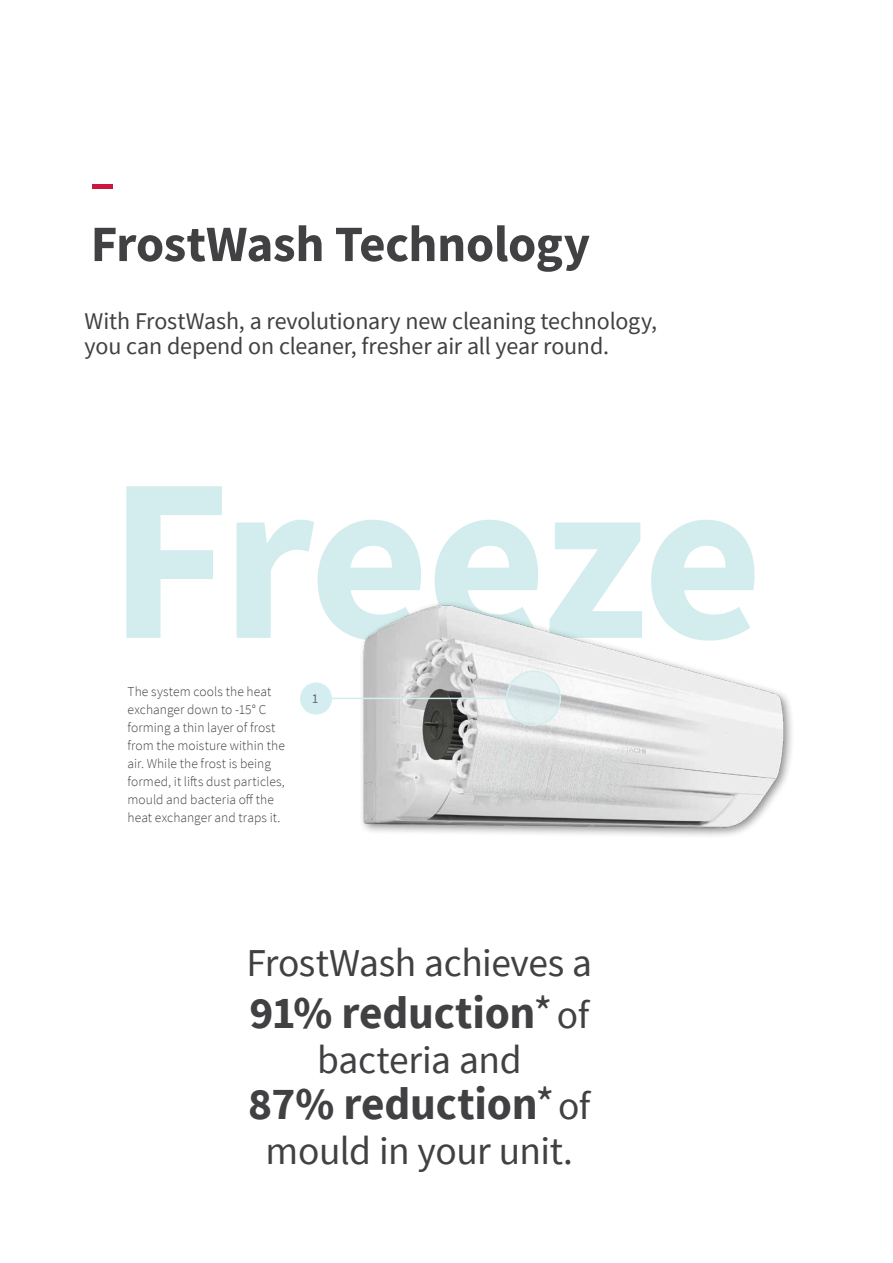
<style>
.page{position:relative;width:893px;height:1263px;background:#fff}
.page>*{position:absolute;margin:0;border:0;box-sizing:border-box;transform-origin:0 0}
.t1{font:700 232.5px "Source Sans Pro";letter-spacing:-.02em;color:#d3edee}
.t2{font:700 51px "Source Sans Pro";letter-spacing:-.01em;color:#414042}
.t3{font:700 51px "Source Sans Pro";color:#cd163f}
.t4{font:700 45.45px "Source Sans Pro";letter-spacing:-.005em;color:#414042}
.t5{font:39.45px "Source Sans Pro";letter-spacing:-.01em;color:#414042}
.t6{font:24px/25.5px "Source Sans Pro";letter-spacing:-.01em;color:#414042}
.t7{font:300 13.5px/18px "Source Sans Pro";letter-spacing:.005em;color:#414042}
.t8{font:13.5px "Source Sans Pro";color:#696a6d}
.s1{font-weight:400}
.s2{font-weight:400;font-size:39.45px}
</style>
<div class="page">
<img style="left:335px;top:603px;width:457px;height:233px">
<svg style="left:506px;top:672px;width:54px;height:54px;background:#dae8e9"></svg>
<div style="left:506px;top:671px;width:55px;height:55px;border:2px solid #d3edee;border-radius:50%"></div>
<hr style="left:325px;top:698px;width:181px;height:1px;background:#d3edf0">
<div style="left:300px;top:682px;width:32px;height:32px;background:#d3edf0;border-radius:50%"></div>
<h2 class="t3" style="left:91px;top:148px;width:26px">–</h2>
<h2 class="t2" style="left:91px;top:210px;width:501px">FrostWash Technology</h2>
<h3 class="t6" style="left:85px;top:308px;width:574px">With FrostWash, a revolutionary new cleaning technology, you can depend on cleaner, fresher air all year round.</h3>
<h1 class="t1" style="left:108px;top:403px;width:656px">Freeze</h1>
<p class="t7" style="left:128px;top:682px;width:159px">The system cools the heat exchanger down to -15° C forming a thin layer of frost from the moisture within the air. While the frost is being formed, it lifts dust particles, mould and bacteria off the heat exchanger and traps it.</p>
<p class="t8" style="left:312px;top:690px;width:8px">1</p>
<h3 class="t5" style="left:247px;top:938px;width:347px">FrostWash achieves a</h3>
<h3 class="t4" style="left:249px;top:982px;width:341px">91% reduction<span class="s1">*</span> <span class="s2">of</span></h3>
<h3 class="t5" style="left:317px;top:1035px;width:206px">bacteria and</h3>
<h3 class="t4" style="left:248px;top:1073px;width:344px">87% reduction<span class="s1">*</span> <span class="s2">of</span></h3>
<h3 class="t5" style="left:266px;top:1126px;width:309px">mould in your unit.</h3>
</div>
